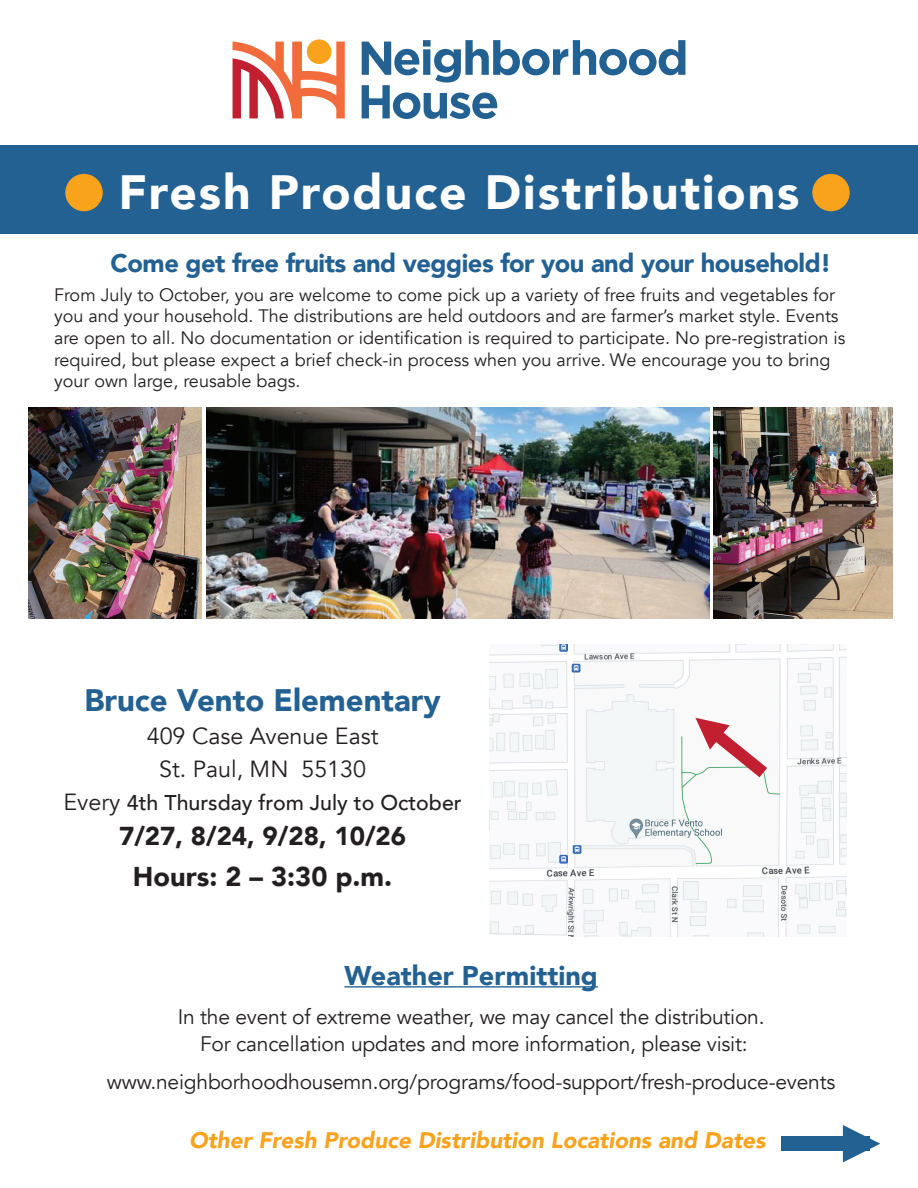
<style>
.page{position:relative;width:918px;height:1188px;background:#fff}
.page>*{position:absolute;margin:0;border:0;box-sizing:border-box;transform-origin:0 0}
.t1{font:900 48px "Avenir";letter-spacing:.04em;color:#fff}
.t2{font:900 31.05px "Avenir";color:#236193}
.t3{font:900 27.15px "Avenir";color:#231f20}
.t4{font:900 27px "Avenir";color:#236193}
.t5{font:900 25.8px "Avenir";color:#231f20}
.t6{font:900 25.5px "Avenir";letter-spacing:-.02em;color:#236193}
.t7{font:23.25px/33px "Avenir";color:#231f20;text-align:center}
.t8{font:italic 900 22.5px "Avenir";color:#f9a21c}
.t9{font:500 21.3px "Avenir";color:#231f20}
.t10{font:21px/27px "Avenir";letter-spacing:-.01em;color:#231f20;text-align:center}
.t11{font:18px/21.6px "Avenir";color:#231f20}
.s1{font-weight:400;font-size:23.25px}
</style>
<div class="page">
<div style="left:0;top:146px;width:918px;height:88px;background:#236193"></div>
<svg style="left:307px;top:39px;width:24px;height:25px"></svg>
<svg style="left:233px;top:42px;width:112px;height:76px"></svg>
<svg style="left:362px;top:40px;width:323px;height:79px"></svg>
<div style="left:812px;top:174px;width:38px;height:37px;background:#f9a21c;border-radius:50%"></div>
<div style="left:65px;top:174px;width:38px;height:37px;background:#f9a21c;border-radius:50%"></div>
<div style="left:782px;top:1136px;width:88px;height:14px;background:#236193"></div>
<svg style="left:843px;top:1125px;width:37px;height:37px"></svg>
<hr style="left:344px;top:986px;width:254px;height:2px;background:#236193">
<img style="left:207px;top:407px;width:502px;height:211px">
<img style="left:28px;top:407px;width:174px;height:211px">
<img style="left:713px;top:407px;width:180px;height:211px">
<img style="left:490px;top:645px;width:357px;height:291px">
<svg style="left:695px;top:718px;width:72px;height:59px"></svg>
<h1 class="t1" style="left:118px;top:151px;width:683px">Fresh Produce Distributions</h1>
<h3 class="t6" style="left:111px;top:242px;width:722px">Come get free fruits and veggies for you and your household!</h3>
<p class="t11" style="left:54px;top:284px;width:793px">From July to October, you are welcome to come pick up a variety of free fruits and vegetables for you and your household. The distributions are held outdoors and are farmer’s market style. Events are open to all. No documentation or identification is required to participate. No pre-registration is required, but please expect a brief check-in process when you arrive. We encourage you to bring your own large, reusable bags.</p>
<h2 class="t2" style="left:84px;top:674px;width:358px">Bruce Vento Elementary</h2>
<p class="t7" style="left:147px;top:720px;width:233px">409 Case Avenue East<br>St. Paul, MN 55130</p>
<p class="t9" style="left:63px;top:785px;width:400px"><span class="s1">Every</span> 4th Thursday from July to October</p>
<h3 class="t5" style="left:119px;top:814px;width:289px">7/27, 8/24, 9/28, 10/26</h3>
<h3 class="t3" style="left:133px;top:853px;width:261px">Hours: 2 – 3:30 p.m.</h3>
<h3 class="t4" style="left:344px;top:952px;width:255px">Weather Permitting</h3>
<p class="t10" style="left:178px;top:1003px;width:588px">In the event of extreme weather, we may cancel the distribution.<br>For cancellation updates and more information, please visit:</p>
<p class="t10" style="left:107px;top:1068px;width:730px">www.neighborhoodhousemn.org/programs/food-support/fresh-produce-events</p>
<p class="t8" style="left:189px;top:1121px;width:578px">Other Fresh Produce Distribution Locations and Dates</p>
</div>
